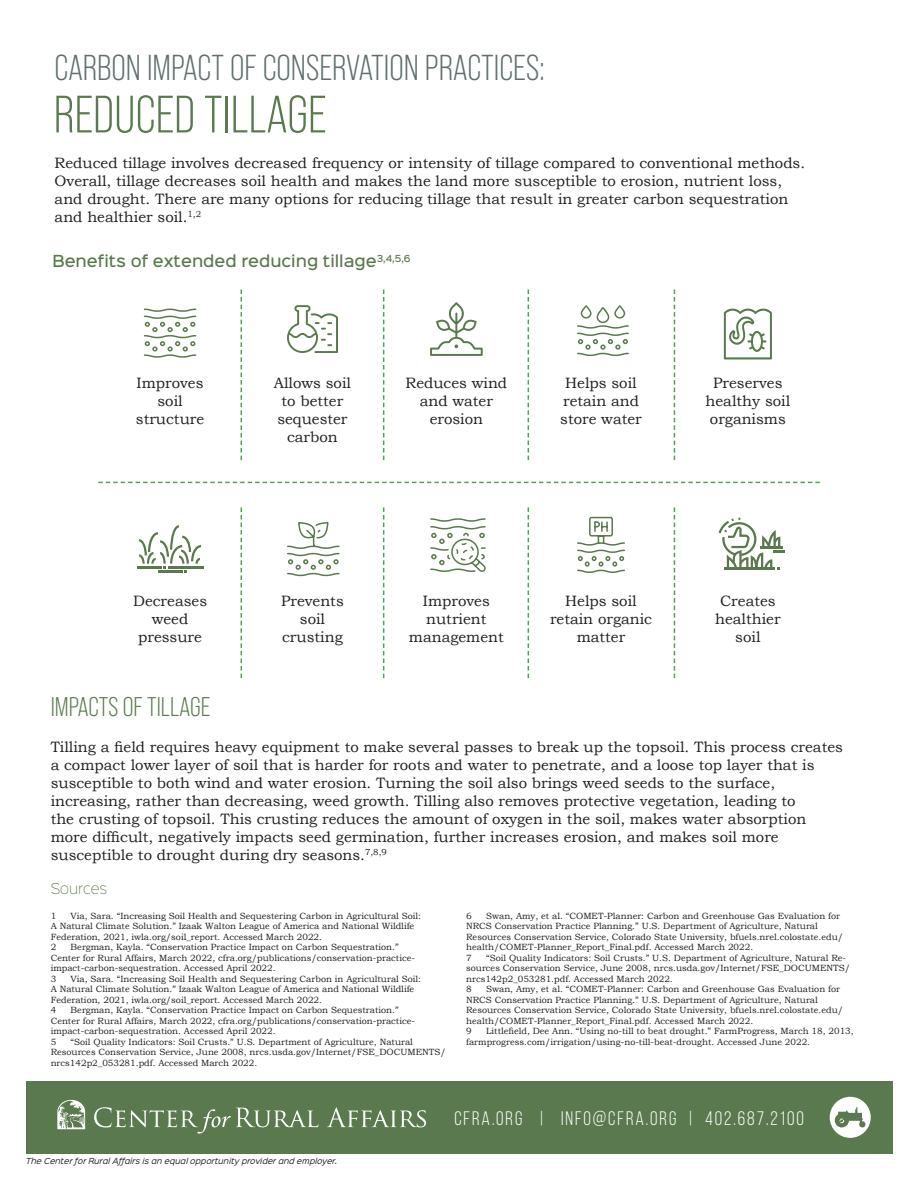
<style>
.page{position:relative;width:918px;height:1188px;background:#fff}
.page>*{position:absolute;margin:0;border:0;box-sizing:border-box;transform-origin:0 0}
.t1{font:52.5px "Bebas Neue Pro";color:#5b794e}
.t2{font:36px "Bebas Neue Pro";color:#616f6f}
.t3{font:27px "Bebas Neue Pro";color:#5b794e}
.t4{font:19.5px "Bebas Neue";letter-spacing:.1em;color:#fff}
.t5{font:15px/18px "Bookman Old Style";color:#231f20}
.t6{font:500 15px "Sinkin Sans 500";color:#5b794e}
.t7{font:13.5px "Sinkin Sans 200 X Light";color:#5b794e}
.t8{font:9px/10.5px "Bookman Old Style";color:#231f20}
.t9{font:italic 7.5px "Sinkin Sans 400";color:#231f20}
</style>
<div class="page">
<div style="left:26px;top:1081px;width:866px;height:73px;background:#5b794e"></div>
<svg style="left:94px;top:1107px;width:224px;height:27px"></svg>
<svg style="left:327px;top:1107px;width:99px;height:20px"></svg>
<svg style="left:57px;top:1100px;width:28px;height:29px"></svg>
<div style="left:830px;top:1097px;width:41px;height:41px;background:#fff;border-radius:50%"></div>
<svg style="left:835px;top:1107px;width:30px;height:20px"></svg>
<svg style="left:241px;top:289px;width:1px;height:171px"></svg>
<svg style="left:383px;top:289px;width:1px;height:171px"></svg>
<svg style="left:528px;top:289px;width:1px;height:171px"></svg>
<svg style="left:674px;top:289px;width:1px;height:171px"></svg>
<svg style="left:430px;top:518px;width:56px;height:54px"></svg>
<svg style="left:98px;top:482px;width:722px;height:1px"></svg>
<svg style="left:241px;top:507px;width:1px;height:171px"></svg>
<svg style="left:383px;top:507px;width:1px;height:171px"></svg>
<svg style="left:528px;top:507px;width:1px;height:171px"></svg>
<svg style="left:674px;top:507px;width:1px;height:171px"></svg>
<svg style="left:577px;top:516px;width:48px;height:57px"></svg>
<svg style="left:143px;top:308px;width:54px;height:50px"></svg>
<svg style="left:577px;top:306px;width:52px;height:51px"></svg>
<svg style="left:287px;top:305px;width:51px;height:48px"></svg>
<svg style="left:430px;top:302px;width:53px;height:54px"></svg>
<svg style="left:724px;top:309px;width:48px;height:50px"></svg>
<hr style="left:137px;top:566px;width:24px;height:2px;background:#5b794e">
<hr style="left:168px;top:566px;width:35px;height:2px;background:#5b794e">
<svg style="left:139px;top:525px;width:62px;height:48px"></svg>
<svg style="left:719px;top:518px;width:66px;height:52px"></svg>
<svg style="left:287px;top:523px;width:53px;height:54px"></svg>
<p class="t2" style="left:55px;top:47px;width:492px">CARBON IMPACT OF CONSERVATION PRACTICES:</p>
<p class="t1" style="left:54px;top:85px;width:274px">REDUCED TILLAGE</p>
<p class="t5" style="left:55px;top:154px;width:752px">Reduced tillage involves decreased frequency or intensity of tillage compared to conventional methods.<br>Overall, tillage decreases soil health and makes the land more susceptible to erosion, nutrient loss, and drought. There are many options for reducing tillage that result in greater carbon sequestration and healthier soil.<sup>1,2</sup></p>
<p class="t6" style="left:53px;top:248px;width:360px">Benefits of extended reducing tillage<sup>3,4,5,6</sup></p>
<p class="t5" style="left:137px;top:374px;width:68px">Improves</p>
<p class="t5" style="left:157px;top:392px;width:27px">soil</p>
<p class="t5" style="left:136px;top:410px;width:70px">structure</p>
<p class="t5" style="left:274px;top:374px;width:79px">Allows soil</p>
<p class="t5" style="left:282px;top:392px;width:63px">to better</p>
<p class="t5" style="left:277px;top:410px;width:72px">sequester</p>
<p class="t5" style="left:287px;top:428px;width:52px">carbon</p>
<p class="t5" style="left:406px;top:374px;width:103px">Reduces wind</p>
<p class="t5" style="left:420px;top:392px;width:75px">and water</p>
<p class="t5" style="left:430px;top:410px;width:55px">erosion</p>
<p class="t5" style="left:565px;top:374px;width:73px">Helps soil</p>
<p class="t5" style="left:563px;top:392px;width:77px">retain and</p>
<p class="t5" style="left:560px;top:410px;width:83px">store water</p>
<p class="t5" style="left:713px;top:374px;width:71px">Preserves</p>
<p class="t5" style="left:706px;top:392px;width:86px">healthy soil</p>
<p class="t5" style="left:710px;top:410px;width:77px">organisms</p>
<p class="t5" style="left:133px;top:592px;width:76px">Decreases</p>
<p class="t5" style="left:152px;top:610px;width:38px">weed</p>
<p class="t5" style="left:138px;top:628px;width:65px">pressure</p>
<p class="t5" style="left:281px;top:592px;width:64px">Prevents</p>
<p class="t5" style="left:300px;top:610px;width:27px">soil</p>
<p class="t5" style="left:282px;top:628px;width:62px">crusting</p>
<p class="t5" style="left:423px;top:592px;width:68px">Improves</p>
<p class="t5" style="left:426px;top:610px;width:62px">nutrient</p>
<p class="t5" style="left:409px;top:628px;width:96px">management</p>
<p class="t5" style="left:565px;top:592px;width:73px">Helps soil</p>
<p class="t5" style="left:550px;top:610px;width:103px;text-align:center">retain organic matter</p>
<p class="t5" style="left:720px;top:592px;width:57px">Creates</p>
<p class="t5" style="left:715px;top:610px;width:67px">healthier</p>
<p class="t5" style="left:735px;top:628px;width:27px">soil</p>
<p class="t3" style="left:51px;top:691px;width:161px">IMPACTS OF TILLAGE</p>
<p class="t5" style="left:51px;top:737px;width:794px">Tilling a field requires heavy equipment to make several passes to break up the topsoil. This process creates a compact lower layer of soil that is harder for roots and water to penetrate, and a loose top layer that is susceptible to both wind and water erosion. Turning the soil also brings weed seeds to the surface, increasing, rather than decreasing, weed growth. Tilling also removes protective vegetation, leading to<br>the crusting of topsoil. This crusting reduces the amount of oxygen in the soil, makes water absorption more difficult, negatively impacts seed germination, further increases erosion, and makes soil more susceptible to drought during dry seasons.<sup>7,8,9</sup></p>
<p class="t7" style="left:51px;top:878px;width:58px">SOURCES</p>
<p class="t8" style="left:51px;top:910px;width:7px">1</p>
<p class="t8" style="left:51px;top:910px;width:372px;text-indent:20px">Via, Sara. “Increasing Soil Health and Sequestering Carbon in Agricultural Soil:<br>A Natural Climate Solution.” Izaak Walton League of America and National Wildlife<br>Federation, 2021, iwla.org/soil_report. Accessed March 2022.</p>
<p class="t8" style="left:51px;top:942px;width:7px">2</p>
<p class="t8" style="left:51px;top:942px;width:366px;text-indent:20px">Bergman, Kayla. “Conservation Practice Impact on Carbon Sequestration.”<br>Center for Rural Affairs, March 2022, cfra.org/publications/conservation-practice&shy;impact-carbon-sequestration. Accessed April 2022.</p>
<p class="t8" style="left:51px;top:973px;width:7px">3</p>
<p class="t8" style="left:51px;top:973px;width:372px;text-indent:20px">Via, Sara. “Increasing Soil Health and Sequestering Carbon in Agricultural Soil:<br>A Natural Climate Solution.” Izaak Walton League of America and National Wildlife<br>Federation, 2021, iwla.org/soil_report. Accessed March 2022.</p>
<p class="t8" style="left:51px;top:1005px;width:7px">4</p>
<p class="t8" style="left:51px;top:1005px;width:366px;text-indent:20px">Bergman, Kayla. “Conservation Practice Impact on Carbon Sequestration.”<br>Center for Rural Affairs, March 2022, cfra.org/publications/conservation-practice&shy;impact-carbon-sequestration. Accessed April 2022.</p>
<p class="t8" style="left:51px;top:1036px;width:7px">5</p>
<p class="t8" style="left:51px;top:1036px;width:397px;text-indent:20px">“Soil Quality Indicators: Soil Crusts.” U.S. Department of Agriculture, Natural<br>Resources Conservation Service, June 2008, nrcs.usda.gov/Internet/FSE_DOCUMENTS/ nrcs142p2_053281.pdf. Accessed March 2022.</p>
<p class="t8" style="left:466px;top:910px;width:379px;text-indent:20px">Swan, Amy, et al. “COMET-Planner: Carbon and Greenhouse Gas Evaluation for NRCS Conservation Practice Planning.” U.S. Department of Agriculture, Natural Resources Conservation Service, Colorado State University, bfuels.nrel.colostate.edu/ health/COMET-Planner_Report_Final.pdf. Accessed March 2022.</p>
<p class="t8" style="left:466px;top:953px;width:7px">7</p>
<p class="t8" style="left:466px;top:910px;width:7px">6</p>
<p class="t8" style="left:466px;top:953px;width:385px;text-indent:20px">“Soil Quality Indicators: Soil Crusts.” U.S. Department of Agriculture, Natural Re&shy;sources Conservation Service, June 2008, nrcs.usda.gov/Internet/FSE_DOCUMENTS/ nrcs142p2_053281.pdf. Accessed March 2022.</p>
<p class="t8" style="left:466px;top:984px;width:7px">8</p>
<p class="t8" style="left:466px;top:984px;width:379px;text-indent:20px">Swan, Amy, et al. “COMET-Planner: Carbon and Greenhouse Gas Evaluation for NRCS Conservation Practice Planning.” U.S. Department of Agriculture, Natural Resources Conservation Service, Colorado State University, bfuels.nrel.colostate.edu/ health/COMET-Planner_Report_Final.pdf. Accessed March 2022.</p>
<p class="t8" style="left:466px;top:1026px;width:7px">9</p>
<p class="t8" style="left:466px;top:1026px;width:389px;text-indent:20px">Littlefield, Dee Ann. “Using no-till to beat drought.” FarmProgress, March 18, 2013, farmprogress.com/irrigation/using-no-till-beat-drought. Accessed June 2022.</p>
<p class="t9" style="left:26px;top:1154px;width:313px">The Center for Rural Affairs is an equal opportunity provider and employer.</p>
<h3 class="t4" style="left:454px;top:1107px;width:351px">CFRA.ORG | INFO@CFRA.ORG | 402.687.2100</h3>
</div>
